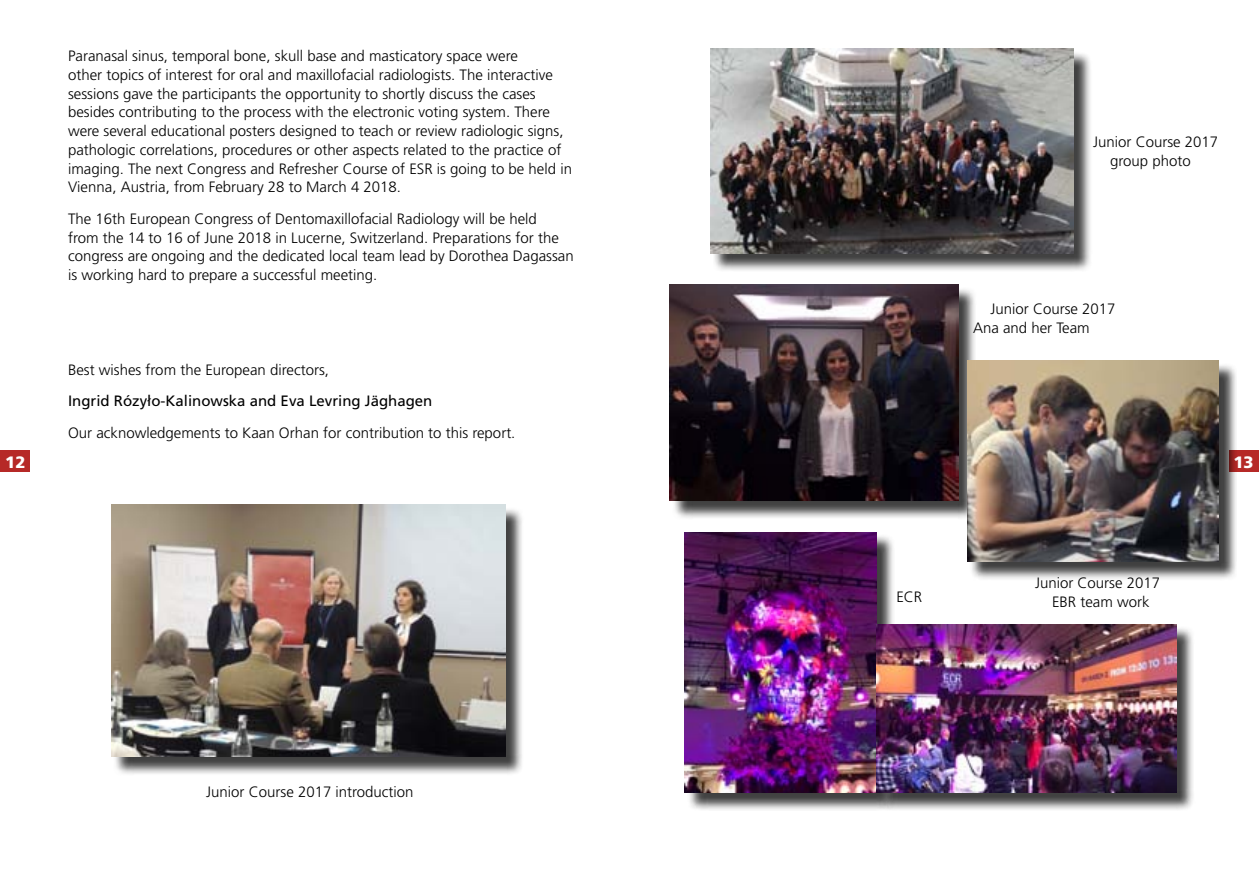
<style>
.page{position:relative;width:1259px;height:893px;background:#fff}
.page>*{position:absolute;margin:0;border:0;box-sizing:border-box;transform-origin:0 0}
.t1{font:900 16.5px "Frutiger LT";color:#fff}
.t2{font:300 15px/18.8px "Frutiger LT";color:#000}
.t3{font:15px "Frutiger LT";color:#000}
</style>
<div class="page">
<div style="left:1229px;top:451px;width:30px;height:21px;background:#b62927"></div>
<div style="left:0;top:451px;width:30px;height:21px;background:#b62927"></div>
<div style="left:114px;top:507px;width:411px;height:269px;background:#000;opacity:.75"></div>
<img style="left:111px;top:505px;width:394px;height:252px">
<div style="left:713px;top:51px;width:379px;height:221px;background:#000;opacity:.75"></div>
<img style="left:710px;top:49px;width:364px;height:204px">
<div style="left:672px;top:287px;width:305px;height:233px;background:#000;opacity:.75"></div>
<img style="left:670px;top:285px;width:288px;height:216px">
<div style="left:970px;top:363px;width:267px;height:218px;background:#000;opacity:.75"></div>
<img style="left:967px;top:361px;width:251px;height:201px">
<div style="left:687px;top:535px;width:207px;height:276px;background:#000;opacity:.75"></div>
<img style="left:685px;top:532px;width:191px;height:261px">
<div style="left:878px;top:627px;width:317px;height:184px;background:#000;opacity:.75"></div>
<img style="left:876px;top:624px;width:300px;height:169px">
<p class="t2" style="left:68px;top:47px;width:505px">Paranasal sinus, temporal bone, skull base and masticatory space were<br>other topics of interest for oral and maxillofacial radiologists. The interactive sessions gave the participants the opportunity to shortly discuss the cases besides contributing to the process with the electronic voting system. There were several educational posters designed to teach or review radiologic signs, pathologic correlations, procedures or other aspects related to the practice of imaging. The next Congress and Refresher Course of ESR is going to be held in Vienna, Austria, from February 28 to March 4 2018.</p>
<p class="t2" style="left:68px;top:210px;width:507px">The 16th European Congress of Dentomaxillofacial Radiology will be held<br>from the 14 to 16 of June 2018 in Lucerne, Switzerland. Preparations for the congress are ongoing and the dedicated local team lead by Dorothea Dagassan is working hard to prepare a successful meeting.</p>
<p class="t2" style="left:68px;top:360px;width:262px">Best wishes from the European directors,</p>
<p class="t3" style="left:68px;top:392px;width:366px">Ingrid Rózyło-Kalinowska and Eva Levring Jäghagen</p>
<p class="t2" style="left:68px;top:423px;width:449px">Our acknowledgements to Kaan Orhan for contribution to this report.</p>
<p class="t2" style="left:1110px;top:133px;width:110px;text-indent:-17px">Junior Course 2017 group photo</p>
<p class="t2" style="left:973px;top:300px;width:144px;text-indent:18px">Junior Course 2017<br>Ana and her Team</p>
<p class="t1" style="left:5px;top:452px;width:22px">12</p>
<p class="t1" style="left:1233px;top:452px;width:22px">13</p>
<p class="t2" style="left:206px;top:782px;width:209px">Junior Course 2017 introduction</p>
<p class="t2" style="left:896px;top:588px;width:27px">ECR</p>
<p class="t2" style="left:1035px;top:574px;width:127px;text-align:center">Junior Course 2017<br>EBR team work</p>
</div>
